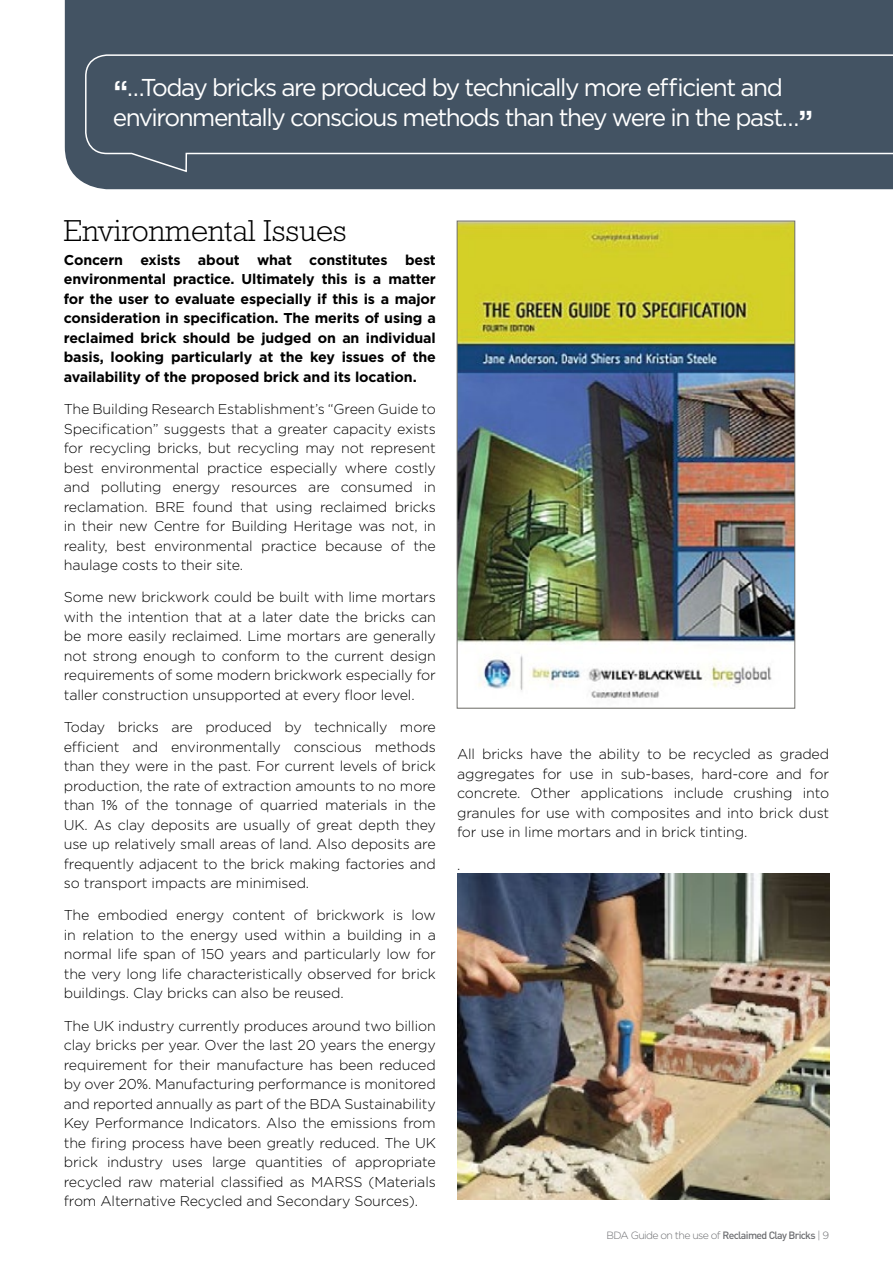
<style>
.page{position:relative;width:893px;height:1263px;background:#fff}
.page>*{position:absolute;margin:0;border:0;box-sizing:border-box;transform-origin:0 0}
.t1{font:300 30.75px "Rockwell";color:#000}
.t2{font:24.3px/30px "Gotham";letter-spacing:-.06em;color:#fff}
.t3{font:300 14.25px/19.5px "Gotham";letter-spacing:-.01em;color:#000;text-align:justify}
.t4{font:700 14.25px/19.5px "Gotham";letter-spacing:-.01em;color:#000;text-align:justify}
.t5{font:300 10.5px "Gotham";letter-spacing:-.06em;color:#6d6e71}
.s1{font-family:"Rockwell";font-weight:700;font-size:27px}
.s2{font-family:"DIN";font-weight:500}
</style>
<div class="page">
<div style="left:65px;top:0;width:828px;height:189px;background:#435363"></div>
<div style="left:84px;top:54px;width:809px;height:119px;background:#435363"></div>
<img style="left:456px;top:220px;width:339px;height:489px">
<img style="left:457px;top:874px;width:373px;height:325px">
<h2 class="t2" style="left:113px;top:72px;width:703px"><span class="s1">“</span>…Today bricks are produced by technically more efficient and environmentally conscious methods than they were in the past…<span class="s1">”</span></h2>
<h1 class="t1" style="left:64px;top:213px;width:284px">Environmental Issues</h1>
<p class="t4" style="left:64px;top:250px;width:374px">Concern exists about what constitutes best environmental practice. Ultimately this is a matter for the user to evaluate especially if this is a major consideration in specification. The merits of using a reclaimed brick should be judged on an individual basis, looking particularly at the key issues of the availability of the proposed brick and its location.</p>
<p class="t3" style="left:64px;top:399px;width:374px">The Building Research Establishment’s “Green Guide to Specification” suggests that a greater capacity exists for recycling bricks, but recycling may not represent best environmental practice especially where costly and polluting energy resources are consumed in reclamation. BRE found that using reclaimed bricks in their new Centre for Building Heritage was not, in reality, best environmental practice because of the haulage costs to their site.</p>
<p class="t3" style="left:64px;top:587px;width:374px">Some new brickwork could be built with lime mortars with the intention that at a later date the bricks can be more easily reclaimed. Lime mortars are generally not strong enough to conform to the current design requirements of some modern brickwork especially for taller construction unsupported at every floor level.</p>
<p class="t3" style="left:64px;top:717px;width:374px">Today bricks are produced by technically more efficient and environmentally conscious methods than they were in the past. For current levels of brick production, the rate of extraction amounts to no more than 1% of the tonnage of quarried materials in the UK. As clay deposits are usually of great depth they use up relatively small areas of land. Also deposits are frequently adjacent to the brick making factories and so transport impacts are minimised.</p>
<p class="t3" style="left:64px;top:905px;width:374px">The embodied energy content of brickwork is low in relation to the energy used within a building in a normal life span of 150 years and particularly low for the very long life characteristically observed for brick buildings. Clay bricks can also be reused.</p>
<p class="t3" style="left:64px;top:1015px;width:374px">The UK industry currently produces around two billion clay bricks per year. Over the last 20 years the energy requirement for their manufacture has been reduced by over 20%. Manufacturing performance is monitored and reported annually as part of the BDA Sustainability Key Performance Indicators. Also the emissions from the firing process have been greatly reduced. The UK brick industry uses large quantities of appropriate recycled raw material classified as MARSS (Materials from Alternative Recycled and Secondary Sources).</p>
<p class="t3" style="left:457px;top:744px;width:374px">All bricks have the ability to be recycled as graded aggregates for use in sub-bases, hard-core and for concrete. Other applications include crushing into granules for use with composites and into brick dust for use in lime mortars and in brick tinting.</p>
<p class="t3" style="left:457px;top:854px;width:5px">.</p>
<p class="t5" style="left:607px;top:1228px;width:224px">BDA Guide on the use of <span class="s2">Reclaimed Clay Bricks</span> | 9</p>
</div>
